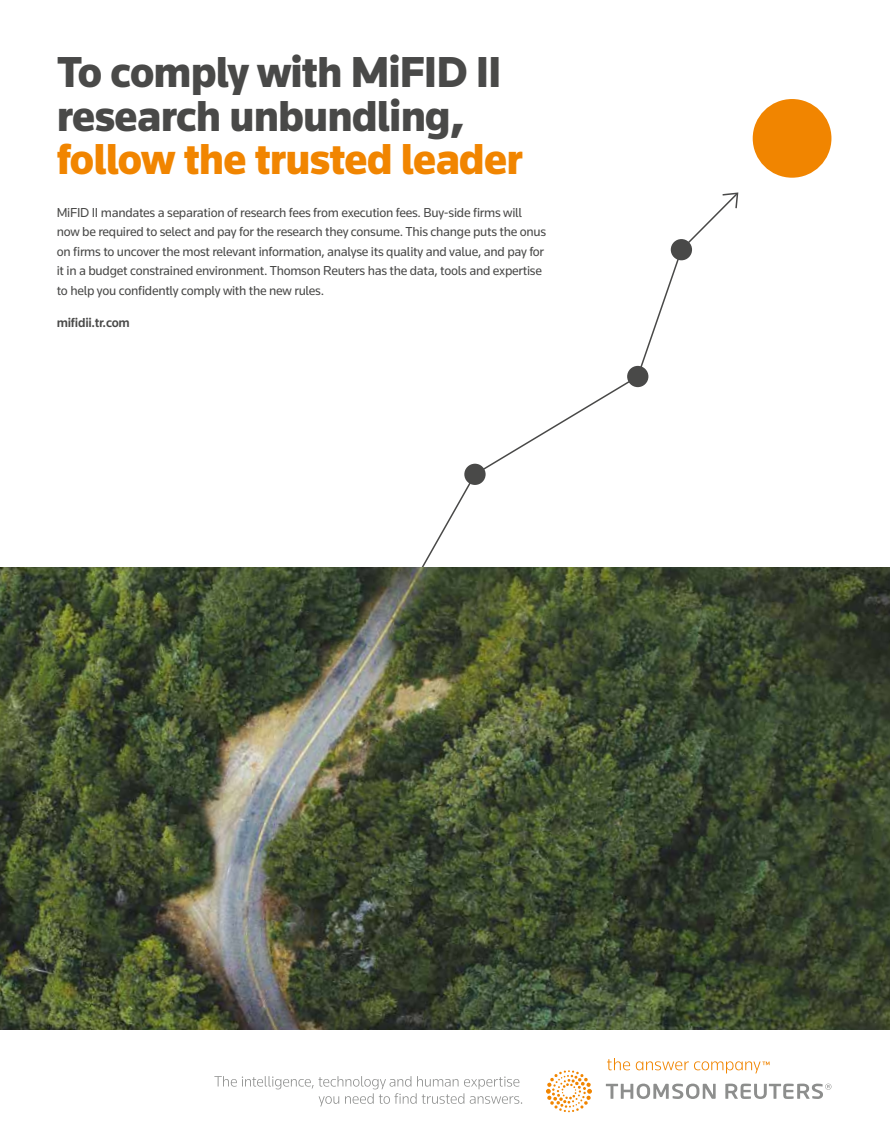
<style>
.page{position:relative;width:890px;height:1148px;background:#fff}
.page>*{position:absolute;margin:0;border:0;box-sizing:border-box;transform-origin:0 0}
.t1{font:900 45px/43.5px "Knowledge";letter-spacing:-.02em;color:#494948}
.t2{font:900 45px "Knowledge";letter-spacing:-.02em;color:#f18500}
.t3{font:13.5px/19.5px "Knowledge";letter-spacing:-.02em;color:#494948}
.t4{font:500 13.5px "Knowledge";letter-spacing:-.02em;color:#494948}
</style>
<div class="page">
<svg style="left:402px;top:210px;width:336px;height:358px"></svg>
<div style="left:464px;top:464px;width:21px;height:21px;background:#494948;border-radius:50%"></div>
<div style="left:626px;top:366px;width:22px;height:21px;background:#494948;border-radius:50%"></div>
<div style="left:670px;top:239px;width:21px;height:21px;background:#494948;border-radius:50%"></div>
<div style="left:752px;top:99px;width:79px;height:79px;background:#f18500;border-radius:50%"></div>
<svg style="left:720px;top:192px;width:18px;height:18px"></svg>
<svg style="left:214px;top:1058px;width:617px;height:54px"></svg>
<img style="left:0;top:568px;width:889px;height:461px">
<h1 class="t1" style="left:57px;top:50px;width:446px">To comply with MiFID II research unbundling,</h1>
<h1 class="t2" style="left:57px;top:131px;width:467px">follow the trusted leader</h1>
<p class="t3" style="left:57px;top:202px;width:490px">MiFID II mandates a separation of research fees from execution fees. Buy-side firms will now be required to select and pay for the research they consume. This change puts the onus on firms to uncover the most relevant information, analyse its quality and value, and pay for it in a budget constrained environment. Thomson Reuters has the data, tools and expertise to help you confidently comply with the new rules.</p>
<p class="t4" style="left:57px;top:314px;width:75px">mifidii.tr.com</p>
</div>
